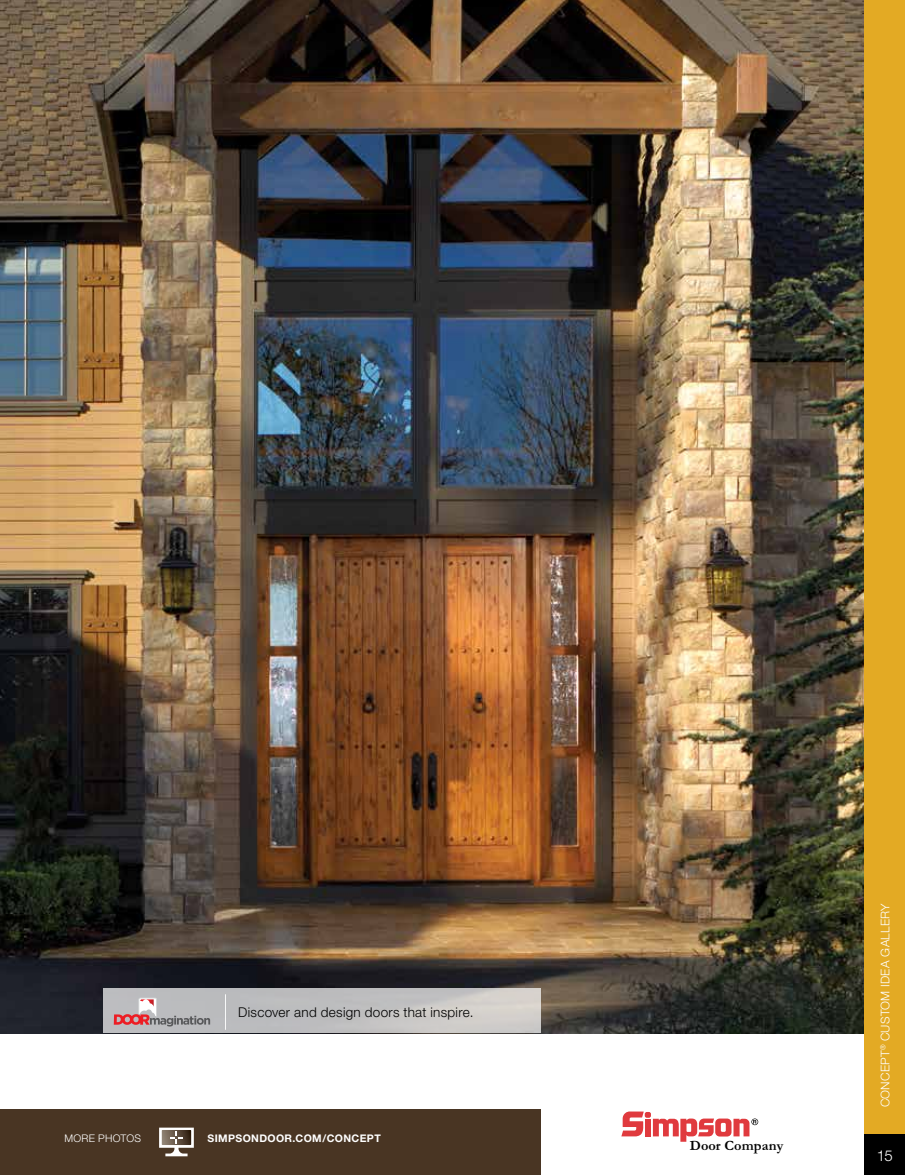
<style>
.page{position:relative;width:905px;height:1175px;background:#fff}
.page>*{position:absolute;margin:0;border:0;box-sizing:border-box;transform-origin:0 0}
.t1{font:300 15px "Helvetica Neue";color:#fff}
.t2{font:700 14.1px "Garamond";letter-spacing:.005em;color:#000}
.t3{font:300 13.5px "Helvetica Neue";letter-spacing:.02em;color:#000}
.t4{font:300 12px "Helvetica Neue";letter-spacing:.02em;color:#fff}
.t5{font:700 10.5px "Helvetica Neue";letter-spacing:.035em;color:#fff}
.t6{font:300 10.5px "Helvetica Neue";letter-spacing:.025em;color:#fff}
</style>
<div class="page">
<svg style="left:621px;top:1111px;width:22px;height:25px"></svg>
<div style="left:644px;top:1111px;width:7px;height:6px;background:#e03a3e;border-radius:2px"></div>
<div style="left:645px;top:1118px;width:5px;height:18px;background:#e03a3e"></div>
<svg style="left:653px;top:1118px;width:105px;height:23px"></svg>
<img style="left:0;top:0;width:864px;height:1033px">
<div style="left:103px;top:988px;width:437px;height:45px;background:linear-gradient(to right,#b4b6ba,#d0cdc9)"></div>
<svg style="left:114px;top:997px;width:96px;height:29px;background:#bba7aa"></svg>
<hr style="left:225px;top:994px;width:1px;height:35px;background:#fff">
<div style="left:864px;top:0;width:40px;height:1134px;background:#e3aa24"></div>
<div style="left:864px;top:1134px;width:40px;height:40px;background:#000"></div>
<div style="left:0;top:1109px;width:540px;height:65px;background:#493523"></div>
<svg style="left:159px;top:1127px;width:35px;height:29px"></svg>
<p class="t6" style="left:64px;top:1131px;width:78px">more photos</p>
<p class="t3" style="left:238px;top:1004px;width:237px">Discover and design doors that inspire.</p>
<p class="t5" style="left:207px;top:1131px;width:175px">SIMPSONDOOR.COM/CONCEPT</p>
<p class="t2" style="left:689px;top:1135px;width:95px">Door Company</p>
<p class="t4" style="left:877px;top:1107px;width:206px;rotate:-90deg">concept<sup>®</sup> custom idea gallery</p>
<p class="t1" style="left:876px;top:1146px;width:17px">15</p>
</div>
